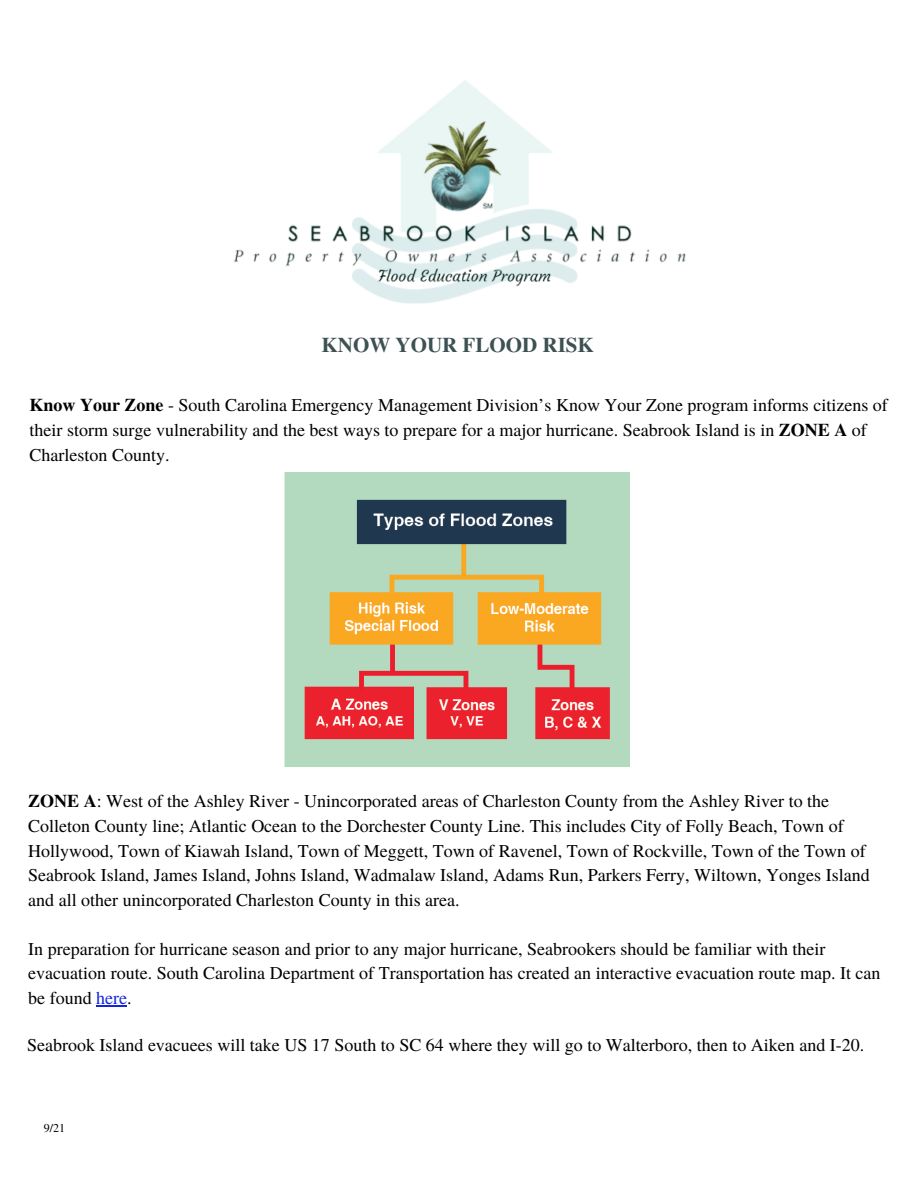
<style>
.page{position:relative;width:918px;height:1188px;background:#fff}
.page>*{position:absolute;margin:0;border:0;box-sizing:border-box;transform-origin:0 0}
.t1{font:700 21px "Te X Gyre Termes";color:#3d5152}
.t2{font:18px/24.8px "Te X Gyre Termes";color:#000}
.t3{font:12px "Te X Gyre Termes";color:#000}
.s1{font-weight:700}
.s2{color:#1025dd}
</style>
<div class="page">
<img style="left:234px;top:80px;width:452px;height:224px">
<img style="left:284px;top:472px;width:346px;height:294px">
<hr style="left:96px;top:1005px;width:31px;height:1px;background:#1025dd">
<p class="t1" style="left:322px;top:328px;width:274px">KNOW YOUR FLOOD RISK</p>
<p class="t2" style="left:30px;top:392px;width:860px"><span class="s1">Know Your Zone</span> - South Carolina Emergency Management Division’s Know Your Zone program informs citizens of their storm surge vulnerability and the best ways to prepare for a major hurricane. Seabrook Island is in <span class="s1">ZONE A</span> of<br>Charleston County.</p>
<p class="t2" style="left:28px;top:788px;width:843px"><span class="s1">ZONE A</span>: West of the Ashley River - Unincorporated areas of Charleston County from the Ashley River to the Colleton County line; Atlantic Ocean to the Dorchester County Line. This includes City of Folly Beach, Town of Hollywood, Town of Kiawah Island, Town of Meggett, Town of Ravenel, Town of Rockville, Town of the Town of Seabrook Island, James Island, Johns Island, Wadmalaw Island, Adams Run, Parkers Ferry, Wiltown, Yonges Island and all other unincorporated Charleston County in this area.</p>
<p class="t2" style="left:28px;top:935px;width:854px">In preparation for hurricane season and prior to any major hurricane, Seabrookers should be familiar with their evacuation route. South Carolina Department of Transportation has created an interactive evacuation route map. It can be found <span class="s2">here</span>.</p>
<p class="t2" style="left:27px;top:1032px;width:839px">Seabrook Island evacuees will take US 17 South to SC 64 where they will go to Walterboro, then to Aiken and I-20.</p>
<p class="t3" style="left:44px;top:1120px;width:23px">9/21</p>
</div>
